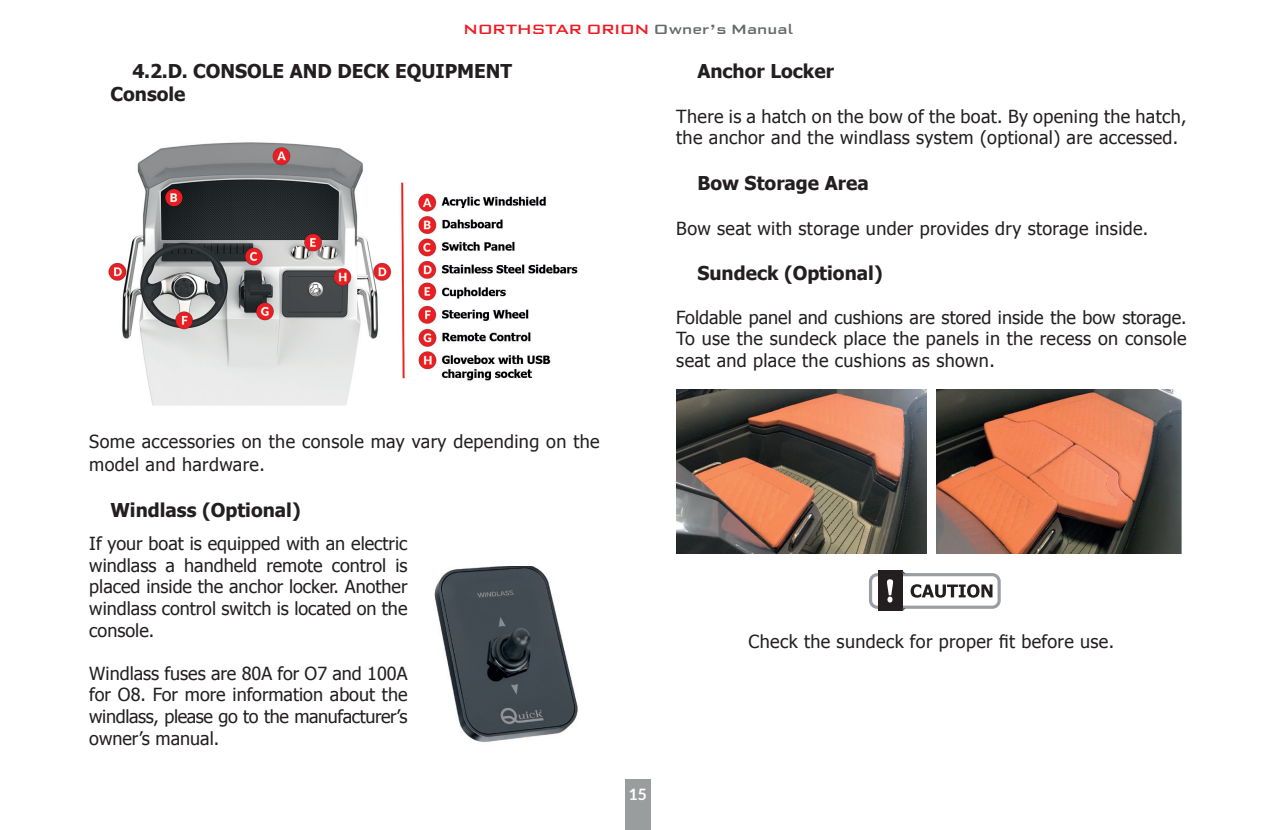
<style>
.page{position:relative;width:1276px;height:830px;background:#fff}
.page>*{position:absolute;margin:0;border:0;box-sizing:border-box;transform-origin:0 0}
.t1{font:700 18.9px/22.7px "Tahoma";color:#231f20}
.t2{font:18px/21.6px "Tahoma";letter-spacing:.02em;color:#231f20;text-align:justify}
.t3{font:700 15.75px "Lato";color:#fff}
.t4{font:500 13.5px "Morris Sans W04";color:#ee1c25}
.s1{color:#666969}
</style>
<div class="page">
<div style="left:625px;top:778px;width:25px;height:51px;background:#999d9e"></div>
<img style="left:108px;top:142px;width:470px;height:264px">
<img style="left:434px;top:566px;width:144px;height:176px">
<img style="left:676px;top:389px;width:250px;height:164px">
<img style="left:936px;top:389px;width:245px;height:164px">
<div style="left:869px;top:572px;width:131px;height:36px;border:3px solid #9a9ea2;border-radius:7px"></div>
<div style="left:877px;top:570px;width:25px;height:40px;background:#231f20"></div>
<svg style="left:910px;top:584px;width:82px;height:13px"></svg>
<svg style="left:887px;top:579px;width:6px;height:23px"></svg>
<p class="t4" style="left:463px;top:20px;width:331px">NORTHSTAR ORION <span class="s1">Owner’s Manual</span></p>
<p class="t1" style="left:110px;top:59px;width:403px;text-indent:22px">4.2.D. CONSOLE AND DECK EQUIPMENT<br>Console</p>
<p class="t2" style="left:89px;top:429px;width:512px;line-height:22.7px">Some accessories on the console may vary depending on the model and hardware.</p>
<p class="t1" style="left:110px;top:497px;width:192px">Windlass (Optional)</p>
<p class="t2" style="left:89px;top:531px;width:320px">If your boat is equipped with an electric windlass a handheld remote control is placed inside the anchor locker. Another windlass control switch is located on the console.</p>
<p class="t2" style="left:89px;top:661px;width:320px">Windlass fuses are 80A for O7 and 100A for O8. For more information about the windlass, please go to the manufacturer’s owner’s manual.</p>
<p class="t1" style="left:697px;top:59px;width:138px">Anchor Locker</p>
<p class="t2" style="left:676px;top:105px;width:512px">There is a hatch on the bow of the boat. By opening the hatch, the anchor and the windlass system (optional) are accessed.</p>
<p class="t1" style="left:697px;top:171px;width:173px">Bow Storage Area</p>
<p class="t2" style="left:676px;top:216px;width:473px">Bow seat with storage under provides dry storage inside.</p>
<p class="t1" style="left:697px;top:261px;width:187px">Sundeck (Optional)</p>
<p class="t2" style="left:676px;top:305px;width:512px">Foldable panel and cushions are stored inside the bow storage.<br>To use the sundeck place the panels in the recess on console seat and place the cushions as shown.</p>
<p class="t3" style="left:628px;top:784px;width:20px">15</p>
<p class="t2" style="left:748px;top:629px;width:367px">Check the sundeck for proper fit before use.</p>
</div>
